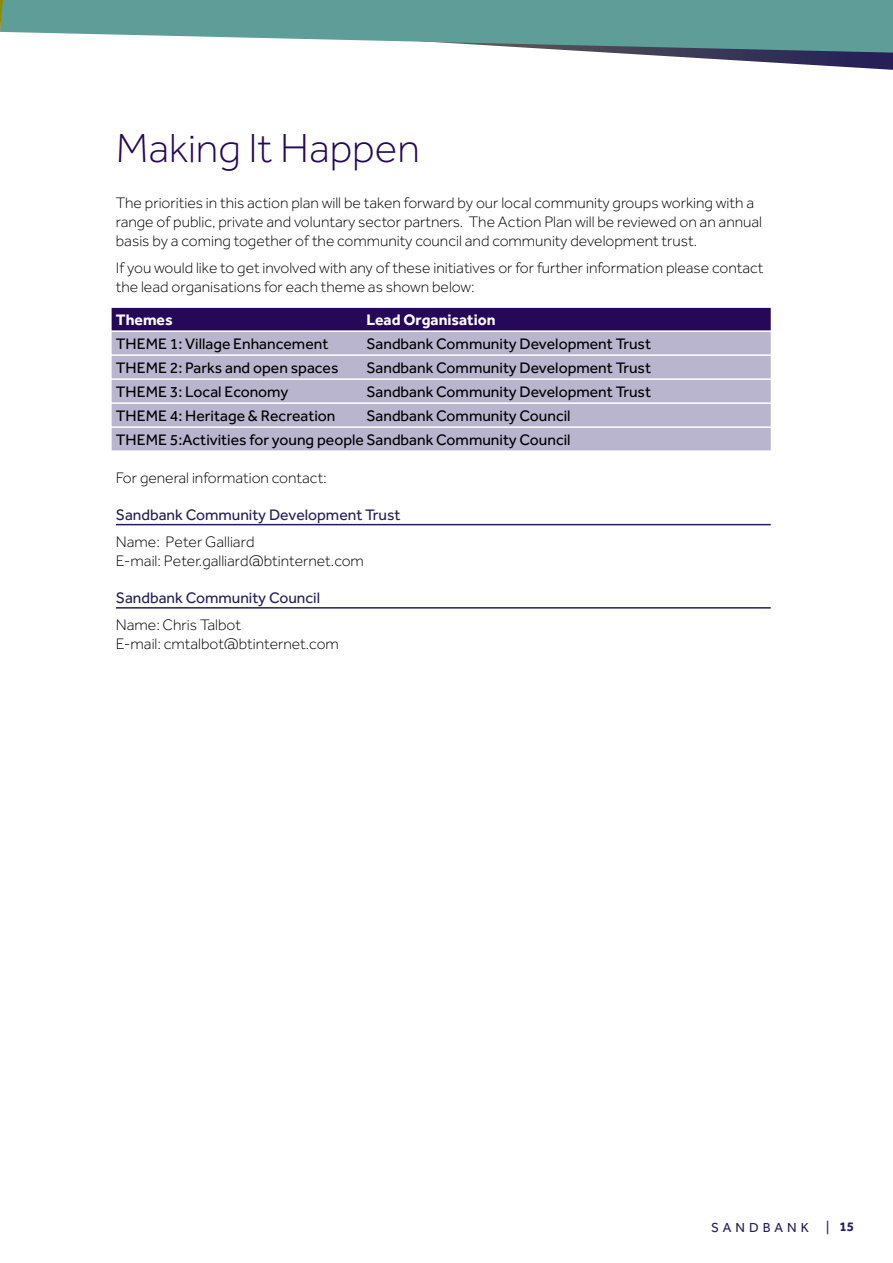
<style>
.page{position:relative;width:893px;height:1263px;background:#fff}
.page>*{position:absolute;margin:0;border:0;box-sizing:border-box;transform-origin:0 0}
.t1{font:300 42px "Effra";color:#260859}
.t2{font:300 15.75px/18.9px "Effra";color:#000}
.t3{font:15.75px/24px "Effra";color:#000;text-align:right}
.t4{font:15.75px "Effra";color:#262057}
.t5{font:700 15.75px "Effra";color:#fff}
.t6{font:13.5px "Effra";letter-spacing:.3em;color:#262057}
.t7{font:700 13.5px "Effra";color:#262057}
.s1{font-weight:400}
</style>
<div class="page">
<svg style="left:616px;top:53px;width:277px;height:17px"></svg>
<svg style="left:3px;top:0;width:890px;height:53px;fill:#5f9d99"></svg>
<svg style="left:0;top:0;width:3px;height:32px"></svg>
<div style="left:112px;top:308px;width:659px;height:22px;background:#260859"></div>
<div style="left:112px;top:332px;width:659px;height:22px;background:#bab5cf"></div>
<div style="left:112px;top:356px;width:659px;height:22px;background:#bab5cf"></div>
<div style="left:112px;top:380px;width:659px;height:22px;background:#bab5cf"></div>
<div style="left:112px;top:404px;width:659px;height:22px;background:#bab5cf"></div>
<div style="left:112px;top:428px;width:659px;height:22px;background:#bab5cf"></div>
<hr style="left:116px;top:524px;width:655px;height:1px;background:#262057">
<hr style="left:116px;top:607px;width:655px;height:2px;background:#262057">
<h1 class="t1" style="left:116px;top:124px;width:305px">Making It Happen</h1>
<p class="t2" style="left:116px;top:194px;width:648px">The priorities in this action plan will be taken forward by our local community groups working with a range of public, private and voluntary sector partners. The Action Plan will be reviewed on an annual basis by a coming together of the community council and community development trust.</p>
<p class="t2" style="left:116px;top:259px;width:649px">If you would like to get involved with any of these initiatives or for further information please contact the lead organisations for each theme as shown below:</p>
<p class="t5" style="left:116px;top:310px;width:58px">Themes</p>
<p class="t5" style="left:366px;top:310px;width:131px">Lead Organisation</p>
<p class="t3" style="left:116px;top:331px;width:214px">THEME 1: Village Enhancement</p>
<p class="t3" style="left:366px;top:331px;width:286px">Sandbank Community Development Trust</p>
<p class="t3" style="left:116px;top:355px;width:224px">THEME 2: Parks and open spaces</p>
<p class="t3" style="left:366px;top:355px;width:286px">Sandbank Community Development Trust</p>
<p class="t3" style="left:116px;top:379px;width:174px">THEME 3: Local Economy</p>
<p class="t3" style="left:366px;top:379px;width:286px">Sandbank Community Development Trust</p>
<p class="t3" style="left:116px;top:403px;width:221px">THEME 4: Heritage &amp; Recreation</p>
<p class="t3" style="left:116px;top:403px;width:456px">Sandbank Community Council<br>THEME 5:Activities for young people Sandbank Community Council</p>
<p class="t2" style="left:116px;top:468px;width:212px">For general information contact:</p>
<p class="t4" style="left:116px;top:505px;width:286px">Sandbank Community Development Trust</p>
<p class="t2" style="left:116px;top:532px;width:250px">Name: Peter Galliard<br>E-mail: Peter.galliard@btinternet.com</p>
<p class="t4" style="left:116px;top:588px;width:206px">Sandbank Community Council</p>
<p class="t2" style="left:116px;top:615px;width:225px">Name: Chris Talbot<br>E-mail: cmtalbot@btinternet.com</p>
<p class="t6" style="left:711px;top:1219px;width:99px">SANDBANK</p>
<p class="t7" style="left:826px;top:1218px;width:30px"><span class="s1">|</span> 15</p>
</div>
